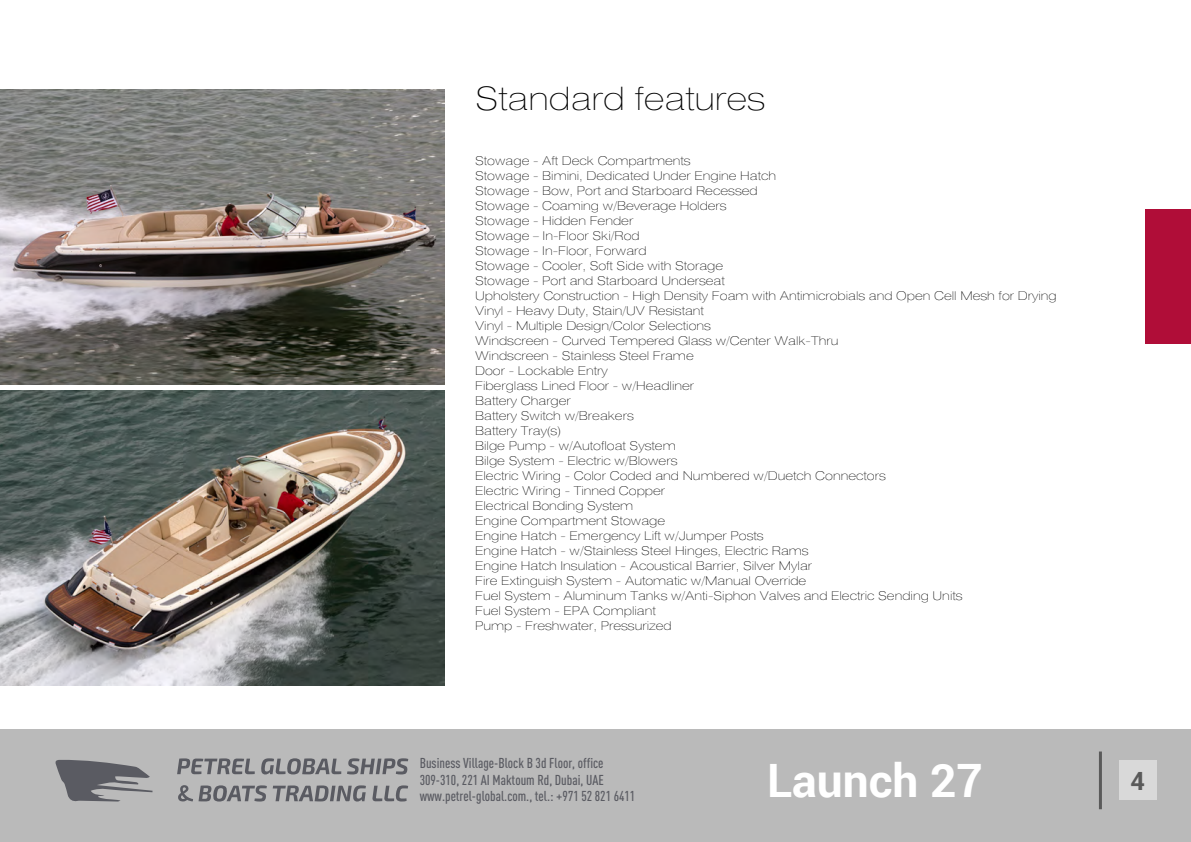
<style>
.page{position:relative;width:1191px;height:842px;background:#fff}
.page>*{position:absolute;margin:0;border:0;box-sizing:border-box;transform-origin:0 0}
.t1{font:700 46px "Roboto";color:#fff}
.t2{font:32px "Helios Ext Thin C";color:#000}
.t3{font:700 25.1px "Roboto";color:#5a5a5a}
.t4{font:500 condensed 14.2px/16.4px "DIN Pro";color:#5a5b62}
.t5{font:12px/15px "Helios Ext Thin C";color:#000}
</style>
<div class="page">
<div style="left:1145px;top:209px;width:46px;height:134px;background:#b00d38"></div>
<img style="left:0;top:390px;width:444px;height:295px">
<img style="left:0;top:89px;width:444px;height:296px">
<div style="left:0;top:729px;width:1191px;height:113px;background:#bababa"></div>
<svg style="left:55px;top:760px;width:97px;height:42px"></svg>
<svg style="left:177px;top:758px;width:78px;height:16px"></svg>
<svg style="left:261px;top:758px;width:80px;height:16px"></svg>
<svg style="left:347px;top:758px;width:61px;height:16px"></svg>
<svg style="left:178px;top:785px;width:89px;height:16px"></svg>
<svg style="left:273px;top:785px;width:93px;height:16px"></svg>
<svg style="left:372px;top:785px;width:36px;height:16px"></svg>
<div style="left:1118px;top:760px;width:38px;height:40px;background:#d9d9d9"></div>
<hr style="left:1099px;top:751px;width:3px;height:58px;background:#5a5a5a">
<h2 class="t2" style="left:475px;top:78px;width:291px">Standard features</h2>
<p class="t5" style="left:475px;top:153px;width:583px">Stowage - Aft Deck Compartments<br>Stowage - Bimini, Dedicated Under Engine Hatch<br>Stowage - Bow, Port and Starboard Recessed<br>Stowage - Coaming w/Beverage Holders<br>Stowage - Hidden Fender<br>Stowage – In-Floor Ski/Rod<br>Stowage - In-Floor, Forward<br>Stowage - Cooler, Soft Side with Storage<br>Stowage - Port and Starboard Underseat<br>Upholstery Construction - High Density Foam with Antimicrobials and Open Cell Mesh for Drying Vinyl - Heavy Duty, Stain/UV Resistant<br>Vinyl - Multiple Design/Color Selections<br>Windscreen - Curved Tempered Glass w/Center Walk-Thru<br>Windscreen - Stainless Steel Frame<br>Door - Lockable Entry<br>Fiberglass Lined Floor - w/Headliner<br>Battery Charger<br>Battery Switch w/Breakers<br>Battery Tray(s)<br>Bilge Pump - w/Autofloat System<br>Bilge System - Electric w/Blowers<br>Electric Wiring - Color Coded and Numbered w/Duetch Connectors<br>Electric Wiring - Tinned Copper<br>Electrical Bonding System<br>Engine Compartment Stowage<br>Engine Hatch - Emergency Lift w/Jumper Posts<br>Engine Hatch - w/Stainless Steel Hinges, Electric Rams<br>Engine Hatch Insulation - Acoustical Barrier, Silver Mylar<br>Fire Extinguish System - Automatic w/Manual Override<br>Fuel System - Aluminum Tanks w/Anti-Siphon Valves and Electric Sending Units<br>Fuel System - EPA Compliant<br>Pump - Freshwater, Pressurized</p>
<p class="t4" style="left:420px;top:754px;width:217px">Business Village-Block B 3d Floor, office<br>309-310, 221 AI Maktoum Rd, Dubai, UAE www.petrel-global.com., tel.: +971 52 821 6411</p>
<h1 class="t1" style="left:767px;top:754px;width:217px">Launch 27</h1>
<h3 class="t3" style="left:1130px;top:766px;width:16px">4</h3>
</div>
